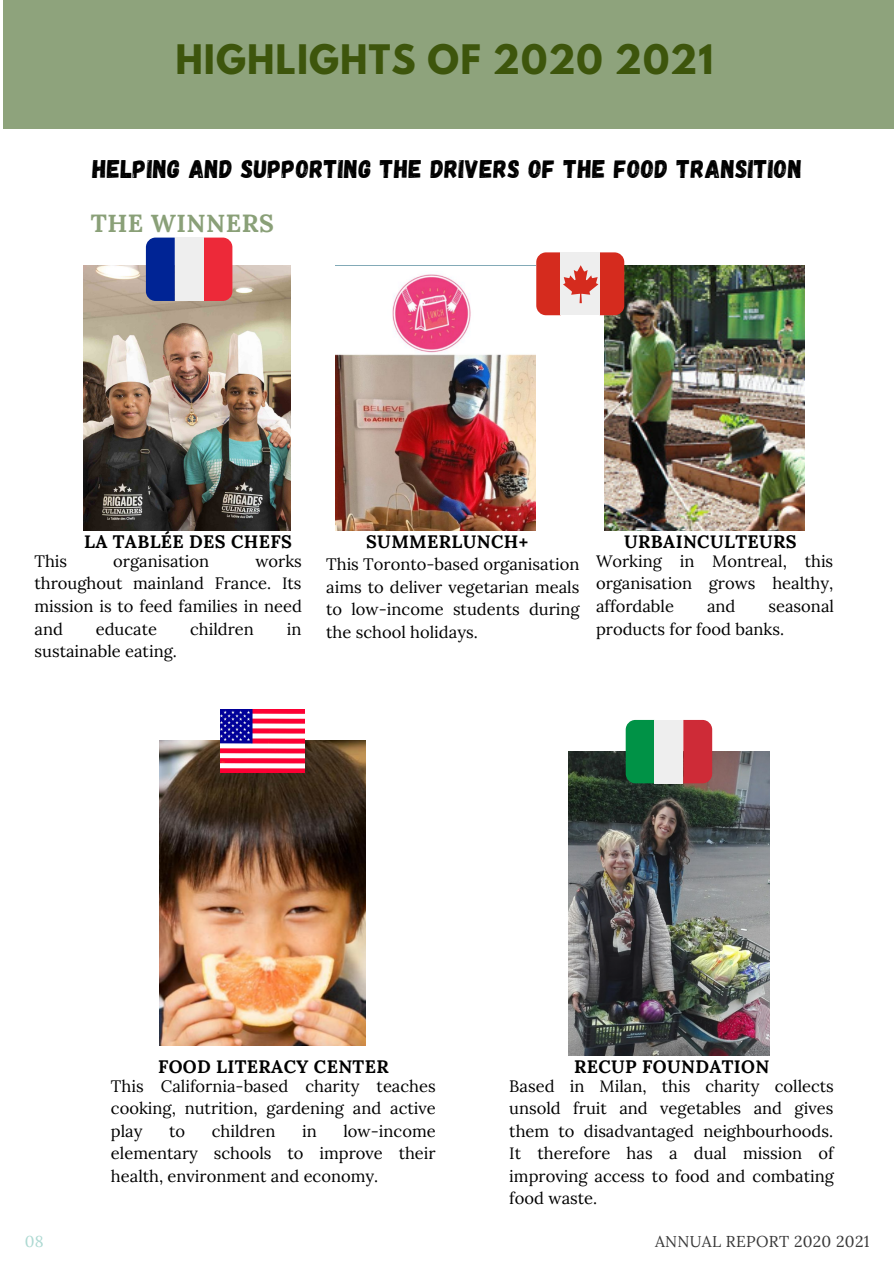
<style>
.page{position:relative;width:894px;height:1264px;background:#fff}
.page>*{position:absolute;margin:0;border:0;box-sizing:border-box;transform-origin:0 0}
.t1{font:700 36px "League Spartan";letter-spacing:.03em;color:#3d550c}
.t2{font:25.5px "Gagalin";letter-spacing:.02em;color:#000}
.t3{font:700 24.75px "Lora";letter-spacing:.02em;color:#8aa078}
.t4{font:700 18px "Lora";letter-spacing:.02em;color:#000}
.t5{font:16.5px/22.5px "Lora";color:#000;text-align:justify}
.t6{font:15.75px "Lora";letter-spacing:.02em;color:#383838}
.t7{font:15.75px "Lora";color:#add9d2}
</style>
<div class="page">
<div style="left:3px;top:0;width:890px;height:129px;background:#8ea37c"></div>
<img style="left:335px;top:265px;width:201px;height:266px">
<img style="left:604px;top:265px;width:200px;height:266px">
<img style="left:84px;top:265px;width:206px;height:266px">
<img style="left:159px;top:740px;width:207px;height:304px">
<img style="left:568px;top:751px;width:201px;height:304px">
<svg style="left:203px;top:237px;width:29px;height:64px;background:#ec3443"></svg>
<svg style="left:146px;top:237px;width:29px;height:64px;background:#092b97"></svg>
<div style="left:175px;top:237px;width:28px;height:64px;background:#eee"></div>
<svg style="left:536px;top:252px;width:88px;height:63px;background:#dd736b"></svg>
<div style="left:683px;top:720px;width:29px;height:63px;background:#ce2b37"></div>
<div style="left:625px;top:720px;width:29px;height:63px;background:#009246"></div>
<div style="left:654px;top:720px;width:29px;height:63px;background:#eee"></div>
<img style="left:220px;top:709px;width:84px;height:63px">
<p class="t1" style="left:175px;top:42px;width:539px">HIGHLIGHTS OF 2020 2021</p>
<p class="t2" style="left:92px;top:153px;width:710px">HELPING AND SUPPORTING THE DRIVERS OF THE FOOD TRANSITION</p>
<p class="t3" style="left:91px;top:207px;width:185px">THE WINNERS</p>
<p class="t4" style="left:84px;top:530px;width:209px">LA TABLÉE DES CHEFS</p>
<p class="t4" style="left:366px;top:530px;width:163px">SUMMERLUNCH+</p>
<p class="t4" style="left:624px;top:530px;width:174px">URBAINCULTEURS</p>
<p class="t5" style="left:34px;top:549px;width:269px;text-indent:221px">works throughout mainland France. Its mission is to feed families in need and</p>
<p class="t5" style="left:34px;top:549px;width:34px">This</p>
<p class="t5" style="left:113px;top:549px;width:97px">organisation</p>
<p class="t5" style="left:96px;top:617px;width:63px">educate</p>
<p class="t5" style="left:190px;top:617px;width:65px">children</p>
<p class="t5" style="left:287px;top:617px;width:16px">in</p>
<p class="t5" style="left:34px;top:639px;width:144px">sustainable eating.</p>
<p class="t5" style="left:326px;top:553px;width:255px">This Toronto-based organisation aims to deliver vegetarian meals to low-income students during the school holidays.</p>
<p class="t5" style="left:596px;top:549px;width:239px">Working in Montreal, this organisation grows healthy, affordable</p>
<p class="t5" style="left:596px;top:594px;width:239px;text-indent:172px">seasonal products for food banks.</p>
<p class="t5" style="left:706px;top:594px;width:30px">and</p>
<p class="t4" style="left:158px;top:1054px;width:232px">FOOD LITERACY CENTER</p>
<p class="t4" style="left:574px;top:1054px;width:197px">RECUP FOUNDATION</p>
<p class="t5" style="left:111px;top:1074px;width:326px">This California-based charity teaches cooking, nutrition, gardening and active play</p>
<p class="t5" style="left:111px;top:1119px;width:326px;text-indent:232px">low-income elementary schools to improve their health, environment and economy.</p>
<p class="t5" style="left:169px;top:1119px;width:18px">to</p>
<p class="t5" style="left:212px;top:1119px;width:65px">children</p>
<p class="t5" style="left:302px;top:1119px;width:16px">in</p>
<p class="t5" style="left:509px;top:1074px;width:326px">Based in Milan, this charity collects unsold fruit and vegetables and gives them to disadvantaged neighbourhoods.<br>It therefore has a dual mission of improving access to food and combating food waste.</p>
<p class="t7" style="left:25px;top:1230px;width:20px">08</p>
<p class="t6" style="left:654px;top:1230px;width:216px">ANNUAL REPORT 2020 2021</p>
</div>
